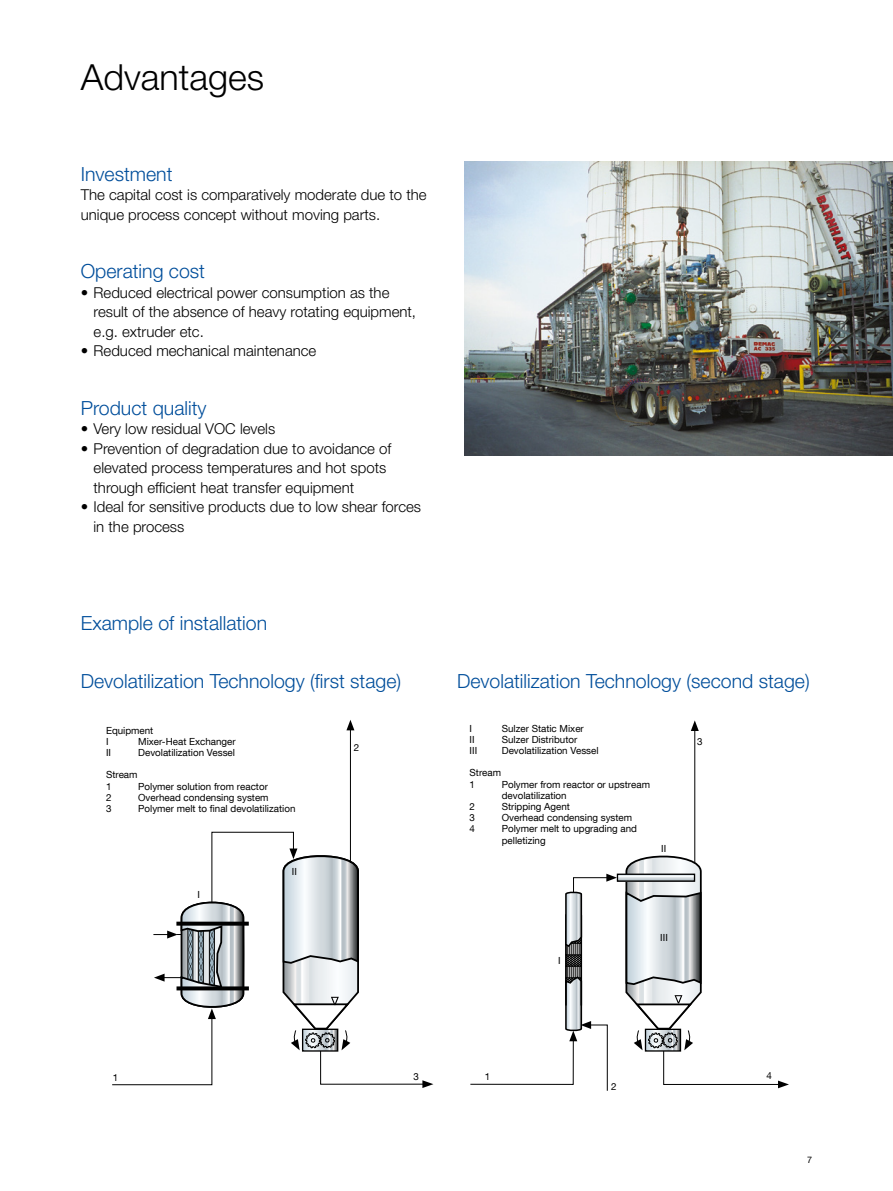
<style>
.page{position:relative;width:893px;height:1191px;background:#fff}
.page>*{position:absolute;margin:0;border:0;box-sizing:border-box;transform-origin:0 0}
.t1{font:300 36px "Helvetica Neue LT Pro";color:#000}
.Subtitle_blue{font:300 19.5px "Helvetica Neue LT Pro";color:#004e9b}
.Body_text{font:300 15px/19.5px "Helvetica Neue LT Pro";color:#000}
.t2{font:9.75px/11.2px "Helvetica Neue LT Com";color:#000}
.t3{font:9px "Helvetica Neue LT Pro";color:#000}
</style>
<div class="page">
<img style="left:465px;top:161px;width:428px;height:295px">
<hr style="left:350px;top:727px;width:1px;height:135px;background:#000">
<svg style="left:346px;top:720px;width:8px;height:10px"></svg>
<svg style="left:112px;top:831px;width:321px;height:257px"></svg>
<svg style="left:177px;top:986px;width:72px;height:4px"></svg>
<svg style="left:176px;top:921px;width:73px;height:4px"></svg>
<hr style="left:694px;top:728px;width:1px;height:135px;background:#000">
<svg style="left:691px;top:720px;width:8px;height:11px"></svg>
<svg style="left:619px;top:875px;width:6px;height:4px"></svg>
<div style="left:617px;top:873px;width:78px;height:8px;border:1px solid #000"></div>
<svg style="left:625px;top:851px;width:164px;height:237px"></svg>
<svg style="left:470px;top:873px;width:147px;height:218px"></svg>
<p class="t1" style="left:81px;top:55px;width:185px">Advantages</p>
<p class="Subtitle_blue" style="left:81px;top:162px;width:93px">Investment</p>
<p class="Body_text" style="left:81px;top:185px;width:347px">The capital cost is comparatively moderate due to the unique process concept without moving parts.</p>
<p class="Subtitle_blue" style="left:81px;top:259px;width:126px">Operating cost</p>
<p class="Body_text" style="left:94px;top:282px;width:324px;text-indent:-13px">• Reduced electrical power consumption as the result of the absence of heavy rotating equipment, e.g. extruder etc.</p>
<p class="Body_text" style="left:81px;top:341px;width:237px">• Reduced mechanical maintenance</p>
<p class="Subtitle_blue" style="left:81px;top:396px;width:127px">Product quality</p>
<p class="Body_text" style="left:81px;top:419px;width:196px">• Very low residual VOC levels</p>
<p class="Body_text" style="left:94px;top:438px;width:299px;text-indent:-13px">• Prevention of degradation due to avoidance of elevated process temperatures and hot spots through efficient heat transfer equipment</p>
<p class="Body_text" style="left:94px;top:497px;width:329px;text-indent:-13px">• Ideal for sensitive products due to low shear forces in the process</p>
<p class="Subtitle_blue" style="left:81px;top:610px;width:188px">Example of installation</p>
<p class="Subtitle_blue" style="left:81px;top:669px;width:322px">Devolatilization Technology (first stage)</p>
<p class="t2" style="left:106px;top:724px;width:49px">Equipment<br>I<br>II</p>
<p class="t2" style="left:106px;top:769px;width:33px">Stream</p>
<p class="t2" style="left:138px;top:735px;width:99px">Mixer-Heat Exchanger<br>Devolatilization Vessel</p>
<p class="t2" style="left:106px;top:780px;width:7px;text-align:justify">1<br>2<br>3</p>
<p class="t2" style="left:138px;top:780px;width:159px">Polymer solution from reactor<br>Overhead condensing system<br>Polymer melt to final devolatilization</p>
<p class="t2" style="left:198px;top:888px;width:4px">I</p>
<p class="t2" style="left:292px;top:865px;width:7px">II</p>
<p class="t2" style="left:354px;top:741px;width:7px">2</p>
<p class="Subtitle_blue" style="left:457px;top:669px;width:354px">Devolatilization Technology (second stage)</p>
<p class="t2" style="left:502px;top:722px;width:98px">Sulzer Static Mixer<br>Sulzer Distributor<br>Devolatilization Vessel</p>
<p class="t2" style="left:470px;top:722px;width:9px">I<br>II<br>III</p>
<p class="t2" style="left:470px;top:767px;width:33px">Stream</p>
<p class="t2" style="left:470px;top:778px;width:7px">1</p>
<p class="t2" style="left:470px;top:800px;width:7px;text-align:justify">2<br>3<br>4</p>
<p class="t2" style="left:502px;top:778px;width:150px">Polymer from reactor or upstream devolatilization<br>Stripping Agent<br>Overhead condensing system<br>Polymer melt to upgrading and pelletizing</p>
<p class="t2" style="left:661px;top:843px;width:7px">II</p>
<p class="t2" style="left:697px;top:735px;width:7px">3</p>
<p class="t2" style="left:558px;top:954px;width:4px">I</p>
<p class="t2" style="left:660px;top:931px;width:9px">III</p>
<p class="t2" style="left:113px;top:1071px;width:7px">1</p>
<p class="t2" style="left:413px;top:1070px;width:7px">3</p>
<p class="t2" style="left:485px;top:1070px;width:7px">1</p>
<p class="t2" style="left:611px;top:1080px;width:7px">2</p>
<p class="t2" style="left:766px;top:1070px;width:7px">4</p>
<p class="t3" style="left:807px;top:1154px;width:7px">7</p>
</div>
